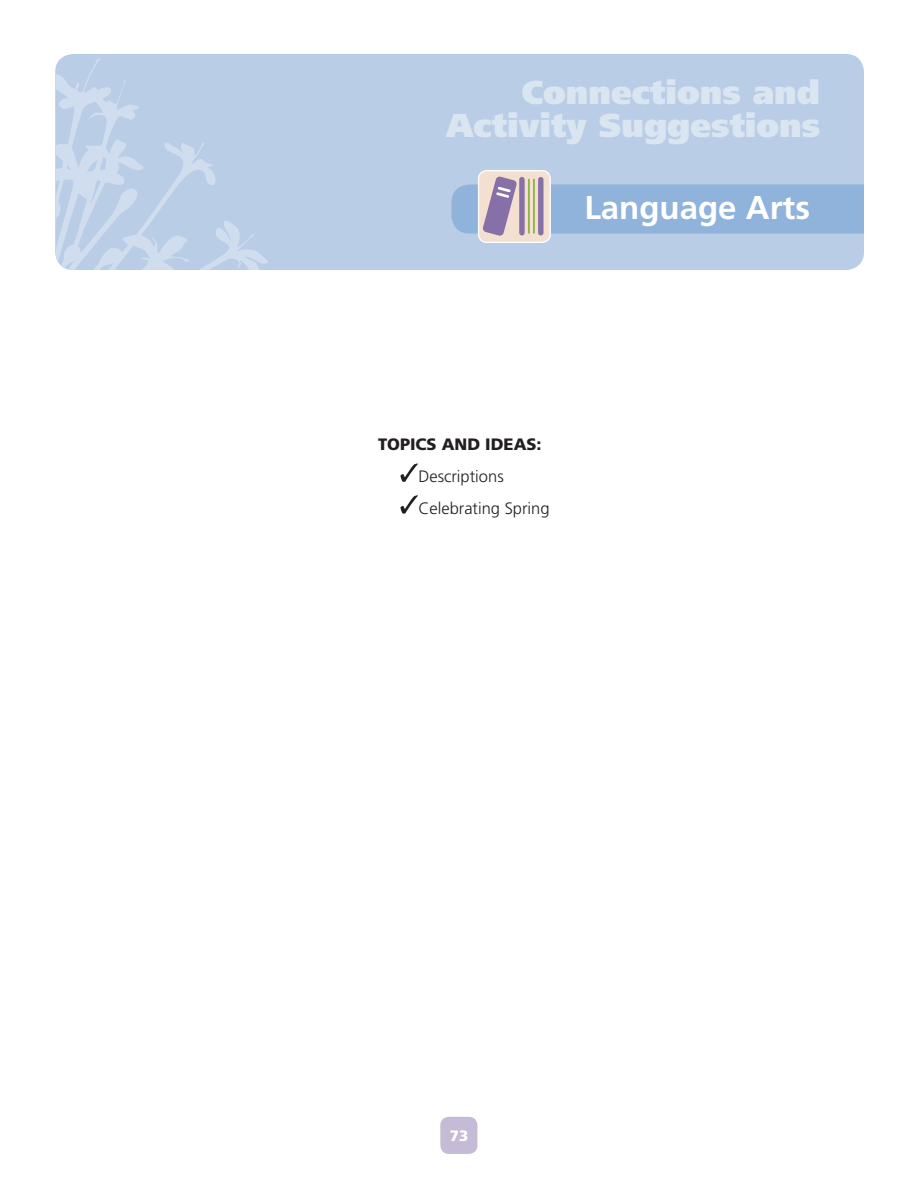
<style>
.page{position:relative;width:918px;height:1188px;background:#fff}
.page>*{position:absolute;margin:0;border:0;box-sizing:border-box;transform-origin:0 0}
.t1{font:900 33px/33px "Frutiger";color:#dae5f2;text-align:right}
.t2{font:700 33px "Frutiger";color:#fff}
.t3{font:300 16.5px/31.8px "Frutiger";color:#231f20}
.t4{font:900 16.5px "Frutiger";color:#231f20}
.t5{font:900 15px "Frutiger";color:#fff}
</style>
<div class="page">
<div style="left:440px;top:1117px;width:37px;height:37px;background:#c6bbd6;border-radius:9px"></div>
<div style="left:55px;top:54px;width:809px;height:216px;background:#b9cde6;border-radius:18px"></div>
<svg style="left:56px;top:58px;width:212px;height:212px"></svg>
<div style="left:479px;top:171px;width:71px;height:71px;background:#f4e0d1;border-radius:8px"></div>
<div style="left:478px;top:170px;width:73px;height:73px;border:1px solid #fff;border-radius:8px"></div>
<svg style="left:452px;top:176px;width:412px;height:60px"></svg>
<svg style="left:400px;top:464px;width:18px;height:18px"></svg>
<svg style="left:400px;top:495px;width:18px;height:19px"></svg>
<p class="t1" style="left:446px;top:79px;width:376px">Connections and<br>Activity Suggestions</p>
<p class="t2" style="left:584px;top:194px;width:227px">Language Arts</p>
<p class="t4" style="left:378px;top:438px;width:165px">TOPICS AND IDEAS:</p>
<p class="t3" style="left:418px;top:461px;width:133px">Descriptions<br>Celebrating Spring</p>
<p class="t5" style="left:450px;top:1129px;width:20px">73</p>
</div>
